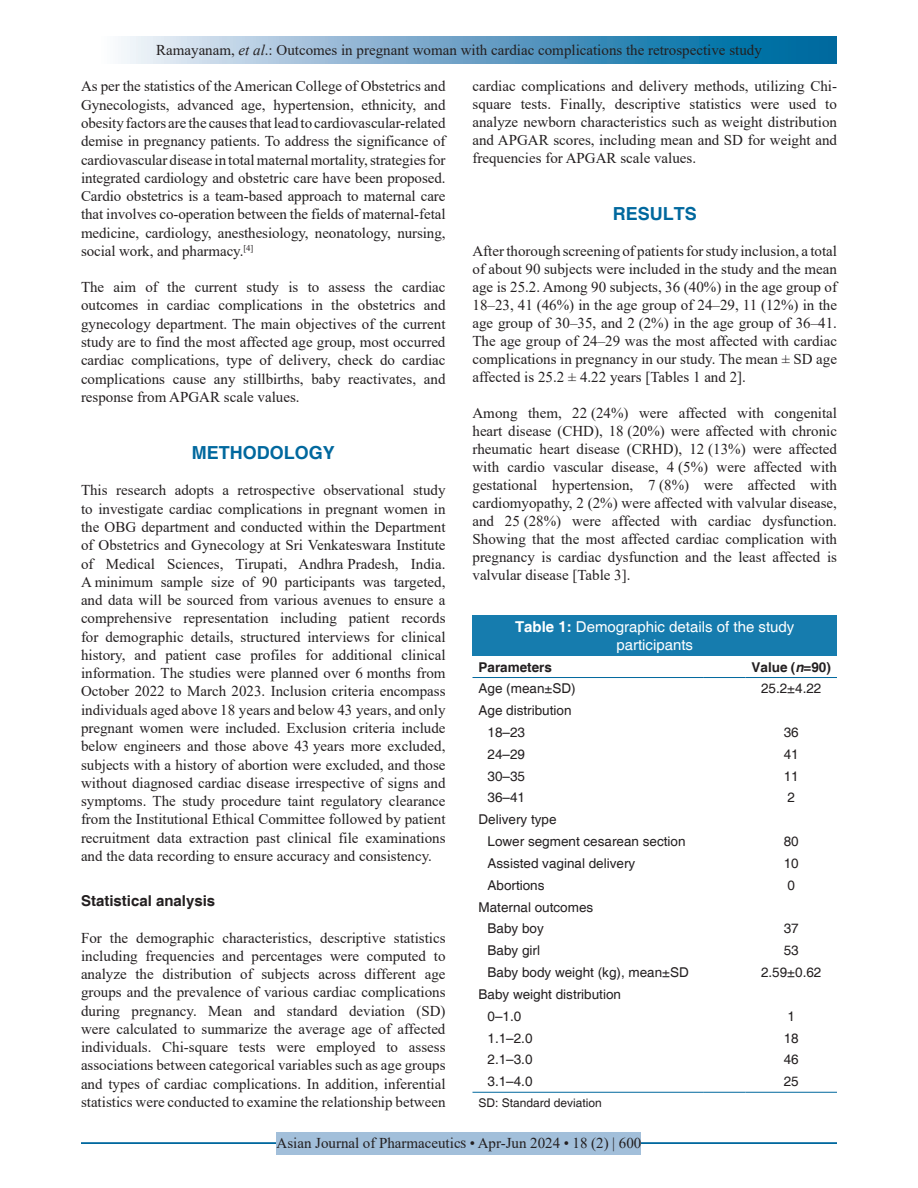
<style>
.page{position:relative;width:918px;height:1188px;background:#fff}
.page>*{position:absolute;margin:0;border:0;box-sizing:border-box;transform-origin:0 0}
.t1{font:700 18px "Helvetica";color:#00689e}
.TX{font:15px/18.3px "Times New Roman";color:#231f20;text-align:justify}
.RF{font:15px "Times New Roman";color:#231f20}
.TT{font:15px/18px "Helvetica";color:#fff;text-align:center}
.t2{font:700 15px "Helvetica";color:#231f20}
.TB{font:13.5px "Helvetica";color:#231f20}
.TCH{font:700 13.5px "Helvetica";color:#231f20}
.TBL{font:13.5px "Helvetica";color:#231f20}
.TFN{font:12px "Helvetica";color:#231f20}
.s1{font-style:italic}
.s2{font-weight:700}
</style>
<div class="page">
<div style="left:81px;top:37px;width:756px;height:27px;background:linear-gradient(to right,#fcf4fb,#005d99)"></div>
<hr style="left:81px;top:1142px;width:756px;height:2px;background:#00689e">
<div style="left:277px;top:1132px;width:364px;height:22px;background:#a2bfda"></div>
<div style="left:472px;top:615px;width:365px;height:41px;background:#167cae"></div>
<hr style="left:472px;top:1092px;width:231px;height:1px;background:#00689e">
<hr style="left:703px;top:1092px;width:43px;height:1px;background:#00689e">
<hr style="left:746px;top:1092px;width:91px;height:1px;background:#00689e">
<hr style="left:472px;top:677px;width:231px;height:1px;background:#00689e">
<hr style="left:703px;top:677px;width:43px;height:1px;background:#00689e">
<hr style="left:746px;top:677px;width:91px;height:1px;background:#00689e">
<p class="TX" style="left:156px;top:41px;width:607px">Ramayanam, <span class="s1">et al</span>.: Outcomes in pregnant woman with cardiac complications the retrospective study</p>
<p class="TX" style="left:81px;top:77px;width:366px">As per the statistics of the American College of Obstetrics and Gynecologists, advanced age, hypertension, ethnicity, and obesity factors are the causes that lead to cardiovascular-related demise in pregnancy patients. To address the significance of cardiovascular disease in total maternal mortality, strategies for integrated cardiology and obstetric care have been proposed.<br>Cardio obstetrics is a team-based approach to maternal care that involves co-operation between the fields of maternal-fetal medicine, cardiology, anesthesiology, neonatology, nursing, social work, and pharmacy.<sup>[4]</sup></p>
<p class="TX" style="left:81px;top:278px;width:366px">The aim of the current study is to assess the cardiac outcomes in cardiac complications in the obstetrics and gynecology department. The main objectives of the current study are to find the most affected age group, most occurred cardiac complications, type of delivery, check do cardiac complications cause any stillbirths, baby reactivates, and response from APGAR scale values.</p>
<h1 class="t1" style="left:192px;top:442px;width:145px">METHODOLOGY</h1>
<p class="TX" style="left:81px;top:481px;width:366px">This research adopts a retrospective observational study to investigate cardiac complications in pregnant women in the OBG department and conducted within the Department of Obstetrics and Gynecology at Sri Venkateswara Institute of Medical Sciences, Tirupati, Andhra Pradesh, India.<br>A minimum sample size of 90 participants was targeted, and data will be sourced from various avenues to ensure a comprehensive representation including patient records for demographic details, structured interviews for clinical history, and patient case profiles for additional clinical information. The studies were planned over 6 months from October 2022 to March 2023. Inclusion criteria encompass individuals aged above 18 years and below 43 years, and only pregnant women were included. Exclusion criteria include below engineers and those above 43 years more excluded, subjects with a history of abortion were excluded, and those without diagnosed cardiac disease irrespective of signs and symptoms. The study procedure taint regulatory clearance from the Institutional Ethical Committee followed by patient recruitment data extraction past clinical file examinations and the data recording to ensure accuracy and consistency.</p>
<h2 class="t2" style="left:81px;top:892px;width:136px">Statistical analysis</h2>
<p class="TX" style="left:81px;top:928px;width:366px">For the demographic characteristics, descriptive statistics including frequencies and percentages were computed to analyze the distribution of subjects across different age groups and the prevalence of various cardiac complications during pregnancy. Mean and standard deviation (SD) were calculated to summarize the average age of affected individuals. Chi-square tests were employed to assess associations between categorical variables such as age groups and types of cardiac complications. In addition, inferential statistics were conducted to examine the relationship between</p>
<p class="TX" style="left:472px;top:77px;width:366px">cardiac complications and delivery methods, utilizing Chi&shy;square tests. Finally, descriptive statistics were used to analyze newborn characteristics such as weight distribution and APGAR scores, including mean and SD for weight and frequencies for APGAR scale values.</p>
<h1 class="t1" style="left:613px;top:203px;width:86px">RESULTS</h1>
<p class="TX" style="left:472px;top:242px;width:366px">After thorough screening of patients for study inclusion, a total of about 90 subjects were included in the study and the mean age is 25.2. Among 90 subjects, 36 (40%) in the age group of 18–23, 41 (46%) in the age group of 24–29, 11 (12%) in the age group of 30–35, and 2 (2%) in the age group of 36–41.<br>The age group of 24–29 was the most affected with cardiac complications in pregnancy in our study. The mean ± SD age affected is 25.2 ± 4.22 years [Tables 1 and 2].</p>
<p class="TX" style="left:472px;top:404px;width:366px">Among them, 22 (24%) were affected with congenital heart disease (CHD), 18 (20%) were affected with chronic rheumatic heart disease (CRHD), 12 (13%) were affected with cardio vascular disease, 4 (5%) were affected with gestational hypertension, 7 (8%) were affected with cardiomyopathy, 2 (2%) were affected with valvular disease, and 25 (28%) were affected with cardiac dysfunction.<br>Showing that the most affected cardiac complication with pregnancy is cardiac dysfunction and the least affected is valvular disease [Table 3].</p>
<p class="TT" style="left:515px;top:618px;width:281px"><span class="s2">Table 1:</span> Demographic details of the study participants</p>
<p class="TCH" style="left:478px;top:659px;width:75px">Parameters</p>
<p class="TCH" style="left:752px;top:659px;width:81px">Value (<span class="s1">n</span>=90)</p>
<p class="TB" style="left:478px;top:681px;width:99px">Age (mean±SD)</p>
<p class="TB" style="left:761px;top:681px;width:62px">25.2±4.22</p>
<p class="TB" style="left:478px;top:703px;width:95px">Age distribution</p>
<p class="TB" style="left:488px;top:724px;width:39px">18–23</p>
<p class="TB" style="left:784px;top:724px;width:17px">36</p>
<p class="TB" style="left:488px;top:746px;width:39px">24–29</p>
<p class="TB" style="left:784px;top:746px;width:17px">41</p>
<p class="TB" style="left:488px;top:768px;width:39px">30–35</p>
<p class="TB" style="left:784px;top:768px;width:17px">11</p>
<p class="TB" style="left:488px;top:790px;width:39px">36–41</p>
<p class="TB" style="left:787px;top:790px;width:9px">2</p>
<p class="TB" style="left:478px;top:812px;width:80px">Delivery type</p>
<p class="TB" style="left:488px;top:834px;width:200px">Lower segment cesarean section</p>
<p class="TB" style="left:784px;top:834px;width:17px">80</p>
<p class="TB" style="left:488px;top:855px;width:149px">Assisted vaginal delivery</p>
<p class="TB" style="left:784px;top:855px;width:17px">10</p>
<p class="TB" style="left:488px;top:877px;width:59px">Abortions</p>
<p class="TB" style="left:787px;top:877px;width:9px">0</p>
<p class="TB" style="left:478px;top:899px;width:116px">Maternal outcomes</p>
<p class="TB" style="left:488px;top:921px;width:58px">Baby boy</p>
<p class="TB" style="left:784px;top:921px;width:17px">37</p>
<p class="TB" style="left:488px;top:943px;width:54px">Baby girl</p>
<p class="TB" style="left:784px;top:943px;width:17px">53</p>
<p class="TB" style="left:488px;top:965px;width:203px">Baby body weight (kg), mean±SD</p>
<p class="TB" style="left:761px;top:965px;width:62px">2.59±0.62</p>
<p class="TB" style="left:478px;top:986px;width:144px">Baby weight distribution</p>
<p class="TB" style="left:488px;top:1008px;width:35px">0–1.0</p>
<p class="TB" style="left:787px;top:1008px;width:9px">1</p>
<p class="TB" style="left:488px;top:1030px;width:47px">1.1–2.0</p>
<p class="TB" style="left:784px;top:1030px;width:17px">18</p>
<p class="TB" style="left:488px;top:1052px;width:47px">2.1–3.0</p>
<p class="TB" style="left:784px;top:1052px;width:17px">46</p>
<p class="TBL" style="left:488px;top:1074px;width:47px">3.1–4.0</p>
<p class="TBL" style="left:784px;top:1074px;width:17px">25</p>
<p class="TFN" style="left:478px;top:1096px;width:125px">SD: Standard deviation</p>
<p class="RF" style="left:277px;top:1133px;width:366px">Asian Journal of Pharmaceutics • Apr-Jun 2024 • 18 (2) | 600</p>
</div>
